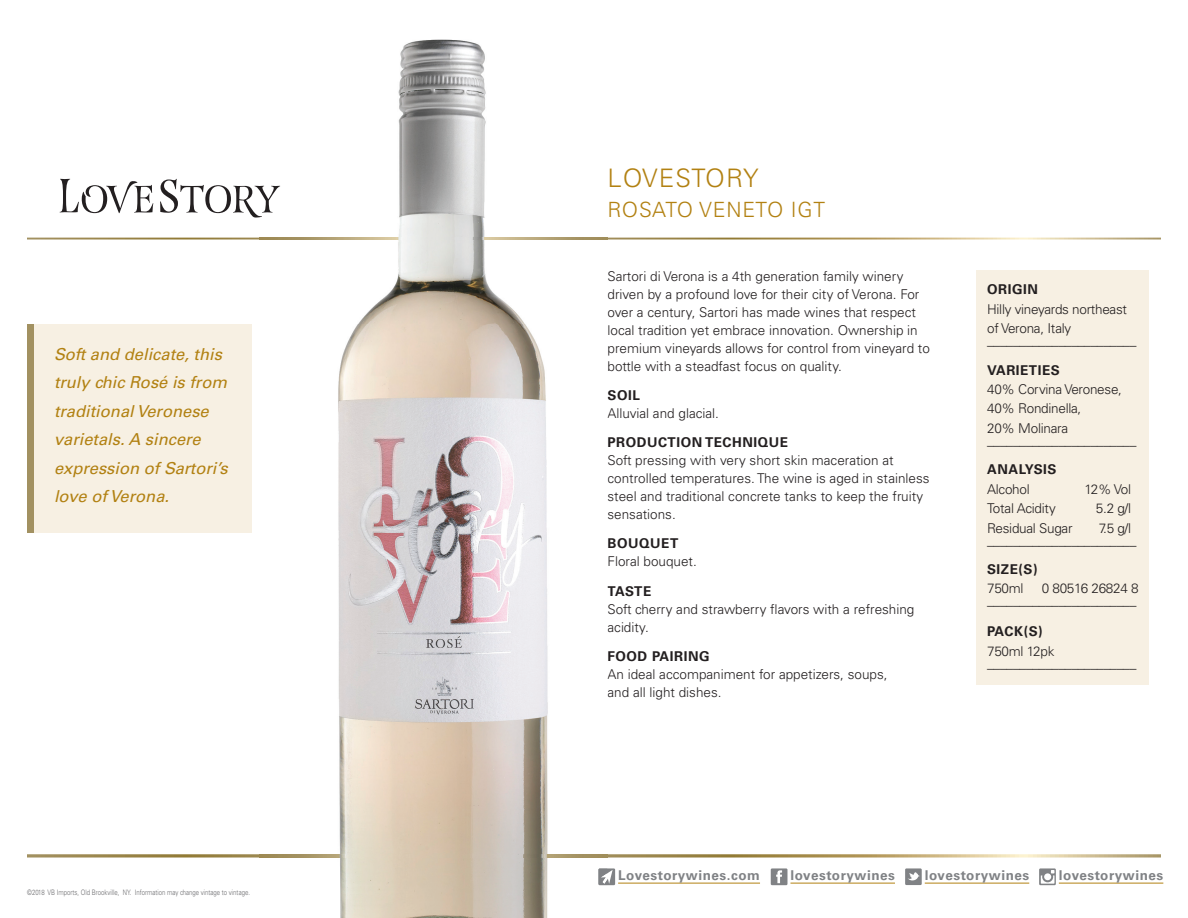
<style>
.page{position:relative;width:1188px;height:918px;background:#fff}
.page>*{position:absolute;margin:0;border:0;box-sizing:border-box;transform-origin:0 0}
.t1{font:300 25.5px "Univers";letter-spacing:.03em;color:#b28112}
.t2{font:300 21px "Univers";letter-spacing:.03em;color:#b28112}
.t3{font:italic 16.5px/28.5px "Univers";color:#b28112}
.t4{font:300 13.5px/18px "Univers";color:#231f20}
.t5{font:300 13.5px/19.5px "Univers";letter-spacing:-.02em;color:#231f20}
.t6{font:700 13.5px "Univers";letter-spacing:.04em;color:#231f20}
.t7{font:700 13.5px "Univers";letter-spacing:.04em;color:#808285}
.t8{font:300 7.5px "Univers";color:#67676a;scale:.8 1}
</style>
<div class="page">
<svg style="left:27px;top:238px;width:1134px;height:2px;background:#c3b389"></svg>
<svg style="left:27px;top:854px;width:1134px;height:4px;background:#bead80"></svg>
<hr style="left:790px;top:883px;width:105px;height:1px;background:#b28112">
<svg style="left:771px;top:868px;width:16px;height:17px"></svg>
<hr style="left:925px;top:883px;width:104px;height:1px;background:#b28112">
<hr style="left:618px;top:883px;width:142px;height:1px;background:#b28112">
<div style="left:598px;top:868px;width:17px;height:17px;background:#808285"></div>
<svg style="left:1039px;top:868px;width:17px;height:17px"></svg>
<hr style="left:1059px;top:883px;width:104px;height:1px;background:#b28112">
<svg style="left:905px;top:868px;width:17px;height:17px"></svg>
<div style="left:976px;top:270px;width:173px;height:415px;background:#f7f0e3"></div>
<div style="left:27px;top:324px;width:225px;height:208px;background:#f7f0e3"></div>
<div style="left:27px;top:324px;width:7px;height:208px;background:#a29161"></div>
<img style="left:259px;top:39px;width:349px;height:879px">
<img style="left:259px;top:238px;width:349px;height:2px">
<img style="left:259px;top:854px;width:349px;height:4px">
<img style="left:598px;top:868px;width:10px;height:17px">
<svg style="left:601px;top:870px;width:12px;height:14px"></svg>
<svg style="left:60px;top:179px;width:93px;height:34px"></svg>
<svg style="left:160px;top:179px;width:120px;height:40px"></svg>
<p class="t3" style="left:54px;top:340px;width:175px">Soft and delicate, this truly chic Rosé is from traditional Veronese varietals. A sincere expression of Sartori’s love of Verona.</p>
<p class="t8" style="left:27px;top:888px;width:280px">©2018 VB Imports, Old Brookville, NY. Information may change vintage to vintage.</p>
<h1 class="t1" style="left:608px;top:162px;width:153px">LOVESTORY</h1>
<h2 class="t2" style="left:608px;top:197px;width:219px">ROSATO VENETO IGT</h2>
<p class="t4" style="left:608px;top:267px;width:324px">Sartori di Verona is a 4th generation family winery driven by a profound love for their city of Verona. For over a century, Sartori has made wines that respect local tradition yet embrace innovation. Ownership in premium vineyards allows for control from vineyard to bottle with a steadfast focus on quality.</p>
<p class="t6" style="left:608px;top:387px;width:34px">SOIL</p>
<p class="t4" style="left:608px;top:404px;width:113px">Alluvial and glacial.</p>
<p class="t6" style="left:608px;top:435px;width:182px">PRODUCTION TECHNIQUE</p>
<p class="t4" style="left:608px;top:451px;width:324px">Soft pressing with very short skin maceration at controlled temperatures. The wine is aged in stainless steel and traditional concrete tanks to keep the fruity sensations.</p>
<p class="t6" style="left:608px;top:536px;width:72px">BOUQUET</p>
<p class="t4" style="left:608px;top:553px;width:91px">Floral bouquet.</p>
<p class="t6" style="left:608px;top:583px;width:45px">TASTE</p>
<p class="t4" style="left:608px;top:600px;width:308px">Soft cherry and strawberry flavors with a refreshing acidity.</p>
<p class="t6" style="left:608px;top:648px;width:104px">FOOD PAIRING</p>
<p class="t4" style="left:608px;top:665px;width:282px">An ideal accompaniment for appetizers, soups, and all light dishes.</p>
<p class="t6" style="left:987px;top:282px;width:52px">ORIGIN</p>
<p class="t5" style="left:987px;top:299px;width:142px">Hilly vineyards northeast of Verona, Italy</p>
<p class="t4" style="left:987px;top:331px;width:151px">_______________________</p>
<p class="t6" style="left:987px;top:362px;width:74px">VARIETIES</p>
<p class="t5" style="left:987px;top:379px;width:136px">40% Corvina Veronese,<br>40% Rondinella,<br>20% Molinara</p>
<p class="t4" style="left:987px;top:431px;width:151px">_______________________</p>
<p class="t6" style="left:987px;top:462px;width:71px">ANALYSIS</p>
<p class="t5" style="left:987px;top:479px;width:44px">Alcohol</p>
<p class="t4" style="left:1084px;top:480px;width:48px">12% Vol</p>
<p class="t5" style="left:987px;top:499px;width:70px">Total Acidity</p>
<p class="t4" style="left:1096px;top:499px;width:37px">5.2 g/l</p>
<p class="t5" style="left:987px;top:518px;width:87px">Residual Sugar</p>
<p class="t4" style="left:987px;top:522px;width:151px;line-height:12px;text-indent:112px">7.5 g/l _______________________</p>
<p class="t6" style="left:987px;top:561px;width:52px">SIZE(S)</p>
<p class="t4" style="left:987px;top:580px;width:38px">750ml</p>
<p class="t5" style="left:987px;top:583px;width:153px;line-height:12px;text-align:right">0 80516 26824 8 _______________________</p>
<p class="t6" style="left:987px;top:624px;width:57px">PACK(S)</p>
<p class="t5" style="left:987px;top:645px;width:151px;line-height:12px">750ml 12pk _______________________</p>
<p class="t7" style="left:618px;top:867px;width:143px">Lovestorywines.com</p>
<p class="t7" style="left:790px;top:867px;width:106px">lovestorywines</p>
<p class="t7" style="left:925px;top:867px;width:106px">lovestorywines</p>
<p class="t7" style="left:1059px;top:867px;width:106px">lovestorywines</p>
</div>
